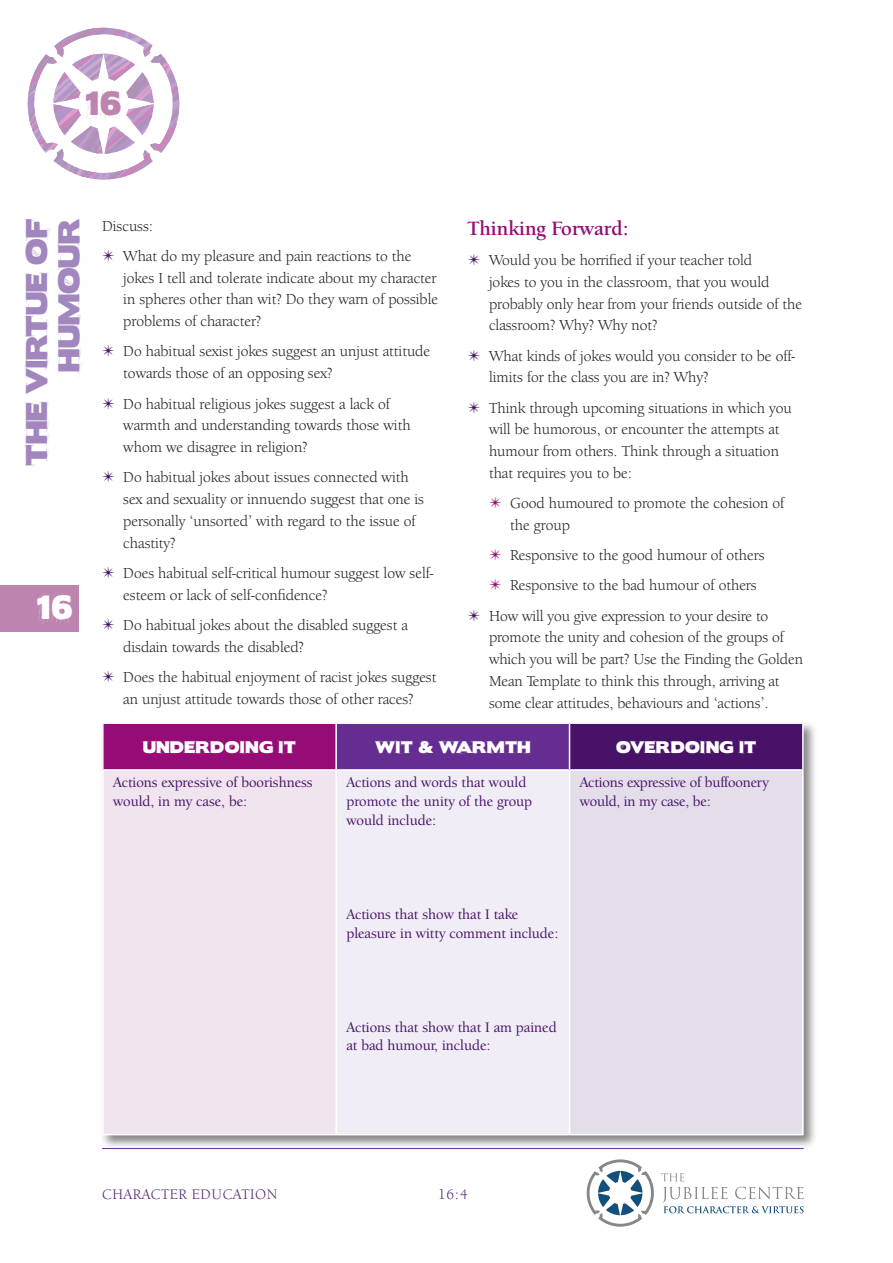
<style>
.page{position:relative;width:893px;height:1263px;background:#fff}
.page>*{position:absolute;margin:0;border:0;box-sizing:border-box;transform-origin:0 0}
.t1{font:30px "Boris Black Bloxx Dirty";color:#fff}
.t2{font:30px "Boris Black Bloxx Dirty";color:#bd84af}
.t3{font:27px/32.4px "Boris Black Bloxx Dirty";color:#a286be;text-align:right}
.I_Sub_Title_LP{font:700 21px "Berkeley Oldstyle IT Cby BT";color:#960c76}
.I_Body_Text_LP{font:15.75px/21.8px "Berkeley Oldstyle IT Cby BT";color:#231f20}
.TT_Table_body_white{font:500 15px/18.8px "Berkeley Oldstyle IT Cby BT";color:#481269}
.TT_Table_title{font:15px "Boris Black Bloxx Dirty";letter-spacing:.04em;color:#fff}
.t4{font:15px "Berkeley Oldstyle IT Cby BT";letter-spacing:.04em;color:#522671}
</style>
<div class="page">
<div style="left:0;top:585px;width:79px;height:46px;background:#bd84af"></div>
<svg style="left:27px;top:28px;width:153px;height:151px"></svg>
<svg style="left:586px;top:1159px;width:218px;height:68px"></svg>
<div style="left:100px;top:720px;width:718px;height:429px;background:#231f20;opacity:.55"></div>
<div style="left:103px;top:723px;width:233px;height:47px;background:#960c76"></div>
<div style="left:336px;top:723px;width:233px;height:47px;background:#652d91"></div>
<div style="left:569px;top:723px;width:234px;height:47px;background:#481269"></div>
<div style="left:103px;top:770px;width:233px;height:365px;background:#f0e4ee"></div>
<div style="left:336px;top:770px;width:233px;height:365px;background:#f1edf6"></div>
<div style="left:569px;top:770px;width:234px;height:365px;background:#e4deeb"></div>
<hr style="left:336px;top:722px;width:233px;height:2px;background:#fff">
<hr style="left:569px;top:722px;width:235px;height:2px;background:#fff">
<hr style="left:802px;top:724px;width:2px;height:45px;background:#fff">
<hr style="left:102px;top:722px;width:234px;height:2px;background:#fff">
<hr style="left:102px;top:724px;width:2px;height:45px;background:#fff">
<hr style="left:335px;top:724px;width:2px;height:45px;background:#fff">
<hr style="left:569px;top:724px;width:1px;height:45px;background:#fff">
<hr style="left:102px;top:769px;width:234px;height:2px;background:#fff">
<hr style="left:102px;top:771px;width:2px;height:363px;background:#fff">
<hr style="left:336px;top:769px;width:233px;height:2px;background:#fff">
<hr style="left:335px;top:771px;width:2px;height:363px;background:#fff">
<hr style="left:569px;top:769px;width:235px;height:2px;background:#fff">
<hr style="left:569px;top:771px;width:1px;height:363px;background:#fff">
<hr style="left:802px;top:771px;width:2px;height:363px;background:#fff">
<hr style="left:102px;top:1134px;width:234px;height:1px;background:#fff">
<hr style="left:336px;top:1134px;width:233px;height:1px;background:#fff">
<hr style="left:569px;top:1134px;width:235px;height:1px;background:#fff">
<h1 class="t2" style="left:86px;top:87px;width:37px">16</h1>
<h2 class="t3" style="left:22px;top:466px;width:255px;rotate:-90deg">THE VIRTUE OF<br>HUMO UR</h2>
<h1 class="t1" style="left:37px;top:591px;width:37px">16</h1>
<p class="I_Body_Text_LP" style="left:102px;top:215px;width:53px">Discuss:</p>
<p class="I_Body_Text_LP" style="left:123px;top:245px;width:316px">What do my pleasure and pain reactions to the jokes I tell and tolerate indicate about my character in spheres other than wit? Do they warn of possible problems of character?</p>
<p class="I_Body_Text_LP" style="left:123px;top:340px;width:308px">Do habitual sexist jokes suggest an unjust attitude towards those of an opposing sex?</p>
<p class="I_Body_Text_LP" style="left:123px;top:392px;width:289px">Do habitual religious jokes suggest a lack of warmth and understanding towards those with whom we disagree in religion?</p>
<p class="I_Body_Text_LP" style="left:123px;top:466px;width:302px">Do habitual jokes about issues connected with sex and sexuality or innuendo suggest that one is personally ‘unsorted’ with regard to the issue of chastity?</p>
<p class="I_Body_Text_LP" style="left:123px;top:562px;width:312px">Does habitual self-critical humour suggest low self&shy;esteem or lack of self-confidence?</p>
<p class="I_Body_Text_LP" style="left:123px;top:614px;width:286px">Do habitual jokes about the disabled suggest a disdain towards the disabled?</p>
<p class="I_Body_Text_LP" style="left:123px;top:666px;width:315px">Does the habitual enjoyment of racist jokes suggest an unjust attitude towards those of other races?</p>
<p class="I_Sub_Title_LP" style="left:468px;top:215px;width:162px">Thinking Forward:</p>
<p class="I_Body_Text_LP" style="left:489px;top:249px;width:315px">Would you be horrified if your teacher told<br>jokes to you in the classroom, that you would probably only hear from your friends outside of the classroom? Why? Why not?</p>
<p class="I_Body_Text_LP" style="left:489px;top:344px;width:308px">What kinds of jokes would you consider to be off&shy;limits for the class you are in? Why?</p>
<p class="I_Body_Text_LP" style="left:489px;top:396px;width:304px">Think through upcoming situations in which you will be humorous, or encounter the attempts at humour from others. Think through a situation that requires you to be:</p>
<p class="I_Body_Text_LP" style="left:510px;top:492px;width:275px">Good humoured to promote the cohesion of the group</p>
<p class="I_Body_Text_LP" style="left:510px;top:544px;width:256px">Responsive to the good humour of others</p>
<p class="I_Body_Text_LP" style="left:510px;top:574px;width:248px">Responsive to the bad humour of others</p>
<p class="I_Body_Text_LP" style="left:489px;top:604px;width:315px">How will you give expression to your desire to promote the unity and cohesion of the groups of which you will be part? Use the Finding the Golden Mean Template to think this through, arriving at some clear attitudes, behaviours and ‘actions’.</p>
<p class="TT_Table_title" style="left:143px;top:739px;width:154px">UNDERDOING IT</p>
<p class="TT_Table_title" style="left:375px;top:739px;width:157px">WIT &amp; WARMTH</p>
<p class="TT_Table_title" style="left:616px;top:739px;width:141px">OVERDOING IT</p>
<p class="TT_Table_body_white" style="left:113px;top:773px;width:201px">Actions expressive of boorishness would, in my case, be:</p>
<p class="TT_Table_body_white" style="left:346px;top:773px;width:187px">Actions and words that would promote the unity of the group would include:</p>
<p class="TT_Table_body_white" style="left:580px;top:773px;width:191px">Actions expressive of buffoonery would, in my case, be:</p>
<p class="TT_Table_body_white" style="left:346px;top:904px;width:214px">Actions that show that I take pleasure in witty comment include:</p>
<p class="TT_Table_body_white" style="left:346px;top:1017px;width:212px">Actions that show that I am pained at bad humour, include:</p>
<p class="t4" style="left:102px;top:1185px;width:177px">CHARACTER EDUCATION</p>
<p class="t4" style="left:438px;top:1185px;width:31px">16:4</p>
</div>
